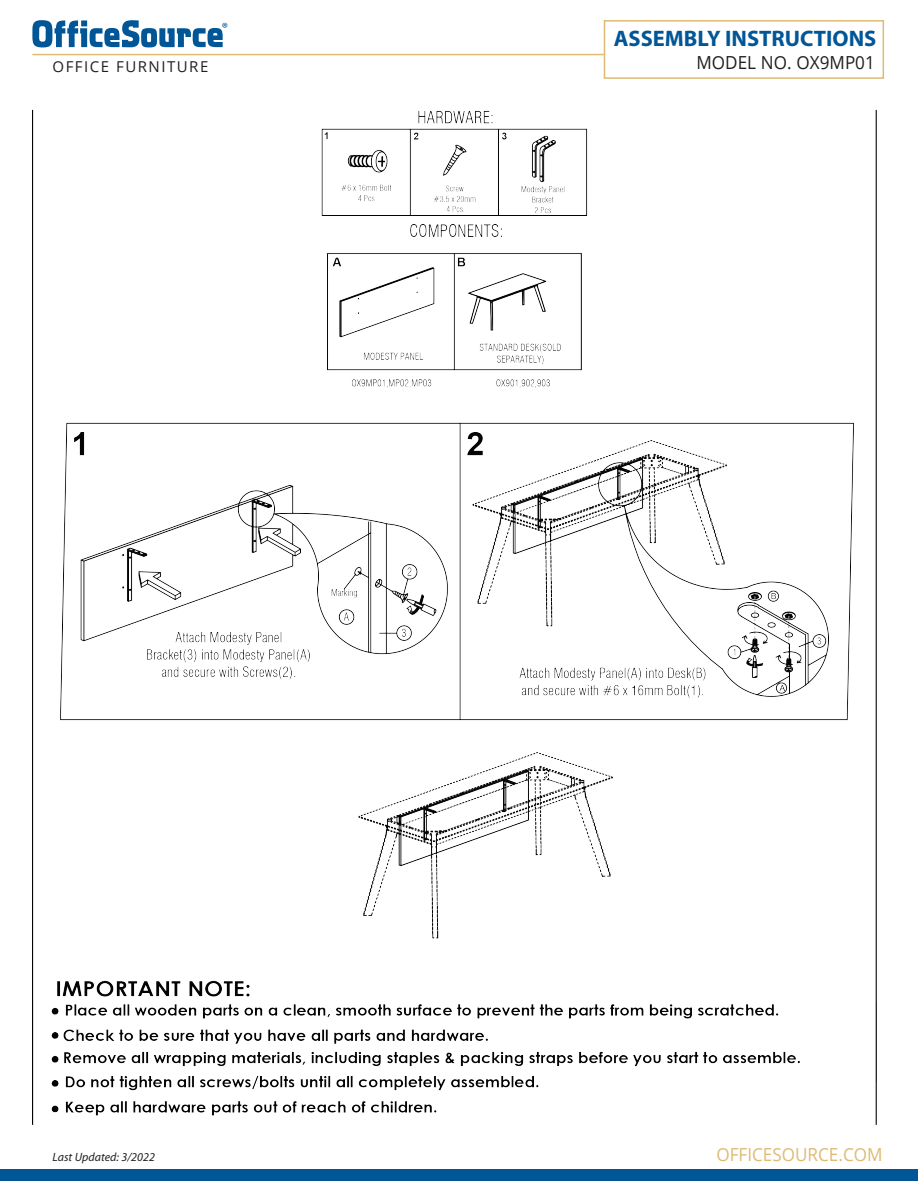
<style>
.page{position:relative;width:918px;height:1188px;background:#fff}
.page>*{position:absolute;margin:0;border:0;box-sizing:border-box;transform-origin:0 0}
.t1{font:700 22.5px "Myriad Pro";color:#005697}
.Small_bd_copy_bold{font:18px "Open Sans";color:#dfba71;scale:.95 1}
.Small_bd_copy_bold-2{font:18px "Open Sans";color:#231f20;scale:.95 1}
.t2{font:15px "Open Sans";letter-spacing:.1em;color:#231f20}
.t3{font:14.85px "Myriad Pro";color:#005595}
.t4{font:italic 12px "Myriad Pro";color:#231f20}
</style>
<div class="page">
<div style="left:604px;top:20px;width:280px;height:59px;border:2px solid #dfba71"></div>
<div style="left:0;top:1169px;width:918px;height:12px;background:#005697"></div>
<svg style="left:32px;top:20px;width:191px;height:27px"></svg>
<hr style="left:32px;top:54px;width:572px;height:1px;background:#dfba71">
<img style="left:33px;top:110px;width:843px;height:1015px">
<p class="t3" style="left:222px;top:18px;width:8px">®</p>
<p class="t1" style="left:614px;top:24px;width:264px">ASSEMBLY INSTRUCTIONS</p>
<p class="t2" style="left:53px;top:56px;width:157px">OFFICE FURNITURE</p>
<p class="Small_bd_copy_bold-2" style="left:696px;top:50px;width:189px">MODEL NO. OX9MP01</p>
<p class="t4" style="left:53px;top:1150px;width:104px">Last Updated: 3/2022</p>
<p class="Small_bd_copy_bold" style="left:716px;top:1142px;width:176px">OFFICESOURCE.COM</p>
</div>
